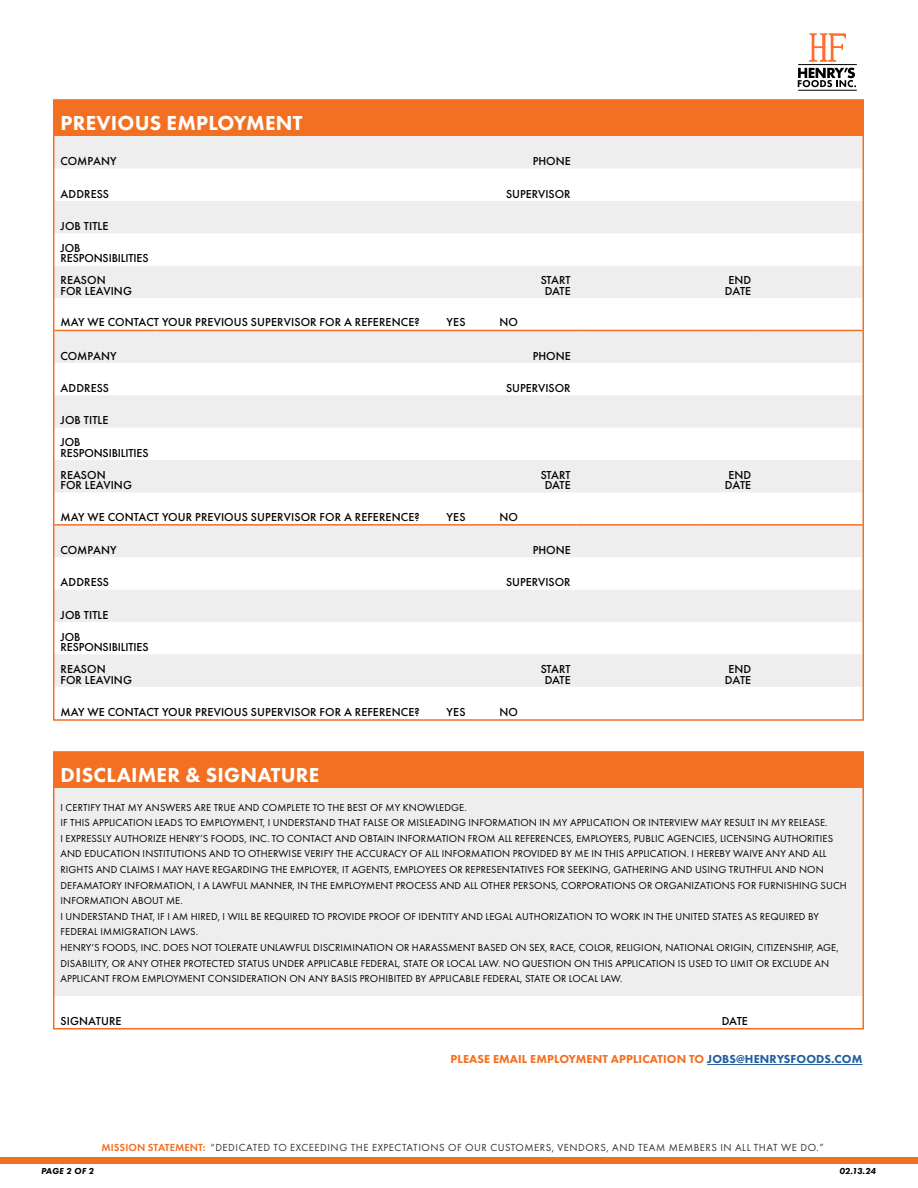
<style>
.page{position:relative;width:918px;height:1188px;background:#fff}
.page>*{position:absolute;margin:0;border:0;box-sizing:border-box;transform-origin:0 0}
.t1{font:800 21px "Futura PT";letter-spacing:.01em;color:#fff}
.t2{font:500 12px/21.9px "Futura PT";letter-spacing:.01em;color:#000}
.t3{font:500 12px/21.9px "Futura PT";letter-spacing:-.01em;color:#000}
.t4{font:800 12px "Futura PT";letter-spacing:.01em;color:#f36f21}
.t5{font:500 12px/10.5px "Futura PT";letter-spacing:-.02em;color:#000;text-align:center}
.t6{font:10.65px "Futura PT";letter-spacing:.05em;color:#333}
.t7{font:10.5px/15.6px "Futura PT";letter-spacing:.01em;color:#000}
.t8{font:italic 800 9px "Futura PT";color:#000}
.s1{color:#215e9e}
.s2{font-weight:600;color:#f36f21}
</style>
<div class="page">
<div style="left:54px;top:753px;width:808px;height:35px;background:#f36f21"></div>
<div style="left:54px;top:788px;width:808px;height:208px;background:#eeeeef"></div>
<div style="left:53px;top:751px;width:811px;height:279px;border:2px solid #f36f21"></div>
<div style="left:54px;top:101px;width:808px;height:35px;background:#f36f21"></div>
<svg style="left:56px;top:136px;width:805px;height:551px;fill:#eeeeef"></svg>
<hr style="left:54px;top:330px;width:103px;height:1px;background:#f36f21">
<hr style="left:157px;top:330px;width:329px;height:1px;background:#f36f21">
<hr style="left:486px;top:330px;width:91px;height:1px;background:#f36f21">
<hr style="left:577px;top:330px;width:122px;height:1px;background:#f36f21">
<hr style="left:699px;top:330px;width:58px;height:1px;background:#f36f21">
<hr style="left:757px;top:330px;width:105px;height:1px;background:#f36f21">
<hr style="left:54px;top:524px;width:103px;height:2px;background:#f36f21">
<hr style="left:157px;top:524px;width:329px;height:2px;background:#f36f21">
<hr style="left:486px;top:524px;width:91px;height:2px;background:#f36f21">
<hr style="left:577px;top:524px;width:122px;height:2px;background:#f36f21">
<hr style="left:699px;top:524px;width:58px;height:2px;background:#f36f21">
<hr style="left:757px;top:524px;width:105px;height:2px;background:#f36f21">
<div style="left:0;top:1157px;width:918px;height:6px;background:#f36f21"></div>
<hr style="left:707px;top:1064px;width:155px;height:1px;background:#215e9e">
<svg style="left:809px;top:33px;width:37px;height:29px"></svg>
<svg style="left:798px;top:68px;width:58px;height:19px"></svg>
<hr style="left:798px;top:64px;width:59px;height:1px;background:#000">
<hr style="left:798px;top:90px;width:59px;height:1px;background:#000">
<h1 class="t1" style="left:61px;top:110px;width:243px">PREVIOUS EMPLOYMENT</h1>
<p class="t2" style="left:61px;top:150px;width:58px">COMPANY</p>
<p class="t2" style="left:533px;top:150px;width:39px">PHONE</p>
<p class="t2" style="left:61px;top:183px;width:50px">ADDRESS</p>
<p class="t2" style="left:506px;top:183px;width:66px">SUPERVISOR</p>
<p class="t2" style="left:61px;top:215px;width:49px">JOB TITLE<br>JOB</p>
<p class="t3" style="left:61px;top:247px;width:90px">RESPONSIBILITIES<br>REASON</p>
<p class="t2" style="left:61px;top:280px;width:73px">FOR LEAVING</p>
<p class="t5" style="left:541px;top:275px;width:32px">START<br>DATE</p>
<p class="t2" style="left:725px;top:275px;width:28px;line-height:10.5px">END<br>DATE</p>
<p class="t2" style="left:61px;top:311px;width:361px">MAY WE CONTACT YOUR PREVIOUS SUPERVISOR FOR A REFERENCE?</p>
<p class="t2" style="left:447px;top:311px;width:20px">YES</p>
<p class="t2" style="left:500px;top:311px;width:20px">NO</p>
<p class="t2" style="left:61px;top:345px;width:58px">COMPANY</p>
<p class="t2" style="left:533px;top:345px;width:39px">PHONE</p>
<p class="t2" style="left:61px;top:377px;width:50px">ADDRESS</p>
<p class="t2" style="left:506px;top:377px;width:66px">SUPERVISOR</p>
<p class="t2" style="left:61px;top:409px;width:49px">JOB TITLE<br>JOB</p>
<p class="t3" style="left:61px;top:442px;width:90px">RESPONSIBILITIES<br>REASON</p>
<p class="t2" style="left:61px;top:474px;width:73px">FOR LEAVING</p>
<p class="t5" style="left:541px;top:469px;width:32px">START<br>DATE</p>
<p class="t2" style="left:725px;top:469px;width:28px;line-height:10.5px">END<br>DATE</p>
<p class="t2" style="left:61px;top:506px;width:361px">MAY WE CONTACT YOUR PREVIOUS SUPERVISOR FOR A REFERENCE?</p>
<p class="t2" style="left:447px;top:506px;width:20px">YES</p>
<p class="t2" style="left:500px;top:506px;width:20px">NO</p>
<p class="t2" style="left:61px;top:539px;width:58px">COMPANY</p>
<p class="t2" style="left:533px;top:539px;width:39px">PHONE</p>
<p class="t2" style="left:61px;top:571px;width:50px">ADDRESS</p>
<p class="t2" style="left:506px;top:571px;width:66px">SUPERVISOR</p>
<p class="t2" style="left:61px;top:604px;width:49px">JOB TITLE<br>JOB</p>
<p class="t3" style="left:61px;top:636px;width:90px">RESPONSIBILITIES<br>REASON</p>
<p class="t2" style="left:61px;top:669px;width:73px">FOR LEAVING</p>
<p class="t5" style="left:541px;top:664px;width:32px">START<br>DATE</p>
<p class="t2" style="left:725px;top:664px;width:28px;line-height:10.5px">END<br>DATE</p>
<p class="t2" style="left:61px;top:701px;width:361px">MAY WE CONTACT YOUR PREVIOUS SUPERVISOR FOR A REFERENCE?</p>
<p class="t2" style="left:447px;top:701px;width:20px">YES</p>
<p class="t2" style="left:500px;top:701px;width:20px">NO</p>
<h1 class="t1" style="left:61px;top:762px;width:260px">DISCLAIMER &amp; SIGNATURE</h1>
<p class="t7" style="left:61px;top:799px;width:788px">I CERTIFY THAT MY ANSWERS ARE TRUE AND COMPLETE TO THE BEST OF MY KNOWLEDGE.<br>IF THIS APPLICATION LEADS TO EMPLOYMENT, I UNDERSTAND THAT FALSE OR MISLEADING INFORMATION IN MY APPLICATION OR INTERVIEW MAY RESULT IN MY RELEASE.<br>I EXPRESSLY AUTHORIZE HENRY’S FOODS, INC. TO CONTACT AND OBTAIN INFORMATION FROM ALL REFERENCES, EMPLOYERS, PUBLIC AGENCIES, LICENSING AUTHORITIES AND EDUCATION INSTITUTIONS AND TO OTHERWISE VERIFY THE ACCURACY OF ALL INFORMATION PROVIDED BY ME IN THIS APPLICATION. I HEREBY WAIVE ANY AND ALL RIGHTS AND CLAIMS I MAY HAVE REGARDING THE EMPLOYER, IT AGENTS, EMPLOYEES OR REPRESENTATIVES FOR SEEKING, GATHERING AND USING TRUTHFUL AND NON DEFAMATORY INFORMATION, I A LAWFUL MANNER, IN THE EMPLOYMENT PROCESS AND ALL OTHER PERSONS, CORPORATIONS OR ORGANIZATIONS FOR FURNISHING SUCH INFORMATION ABOUT ME.<br>I UNDERSTAND THAT, IF I AM HIRED, I WILL BE REQUIRED TO PROVIDE PROOF OF IDENTITY AND LEGAL AUTHORIZATION TO WORK IN THE UNITED STATES AS REQUIRED BY FEDERAL IMMIGRATION LAWS.<br>HENRY’S FOODS, INC. DOES NOT TOLERATE UNLAWFUL DISCRIMINATION OR HARASSMENT BASED ON SEX, RACE, COLOR, RELIGION, NATIONAL ORIGIN, CITIZENSHIP, AGE, DISABILITY, OR ANY OTHER PROTECTED STATUS UNDER APPLICABLE FEDERAL, STATE OR LOCAL LAW. NO QUESTION ON THIS APPLICATION IS USED TO LIMIT OR EXCLUDE AN APPLICANT FROM EMPLOYMENT CONSIDERATION ON ANY BASIS PROHIBITED BY APPLICABLE FEDERAL, STATE OR LOCAL LAW.</p>
<p class="t2" style="left:61px;top:1010px;width:63px">SIGNATURE</p>
<p class="t2" style="left:722px;top:1010px;width:28px">DATE</p>
<p class="t4" style="left:451px;top:1052px;width:413px">PLEASE EMAIL EMPLOYMENT APPLICATION TO <span class="s1">JOBS@HENRYSFOODS.COM</span></p>
<p class="t6" style="left:101px;top:1141px;width:724px"><span class="s2">MISSION STATEMENT:</span> “DEDICATED TO EXCEEDING THE EXPECTATIONS OF OUR CUSTOMERS, VENDORS, AND TEAM MEMBERS IN ALL THAT WE DO.”</p>
<p class="t8" style="left:41px;top:1165px;width:54px">PAGE 2 OF 2</p>
<p class="t8" style="left:839px;top:1165px;width:38px">02.13.24</p>
</div>
